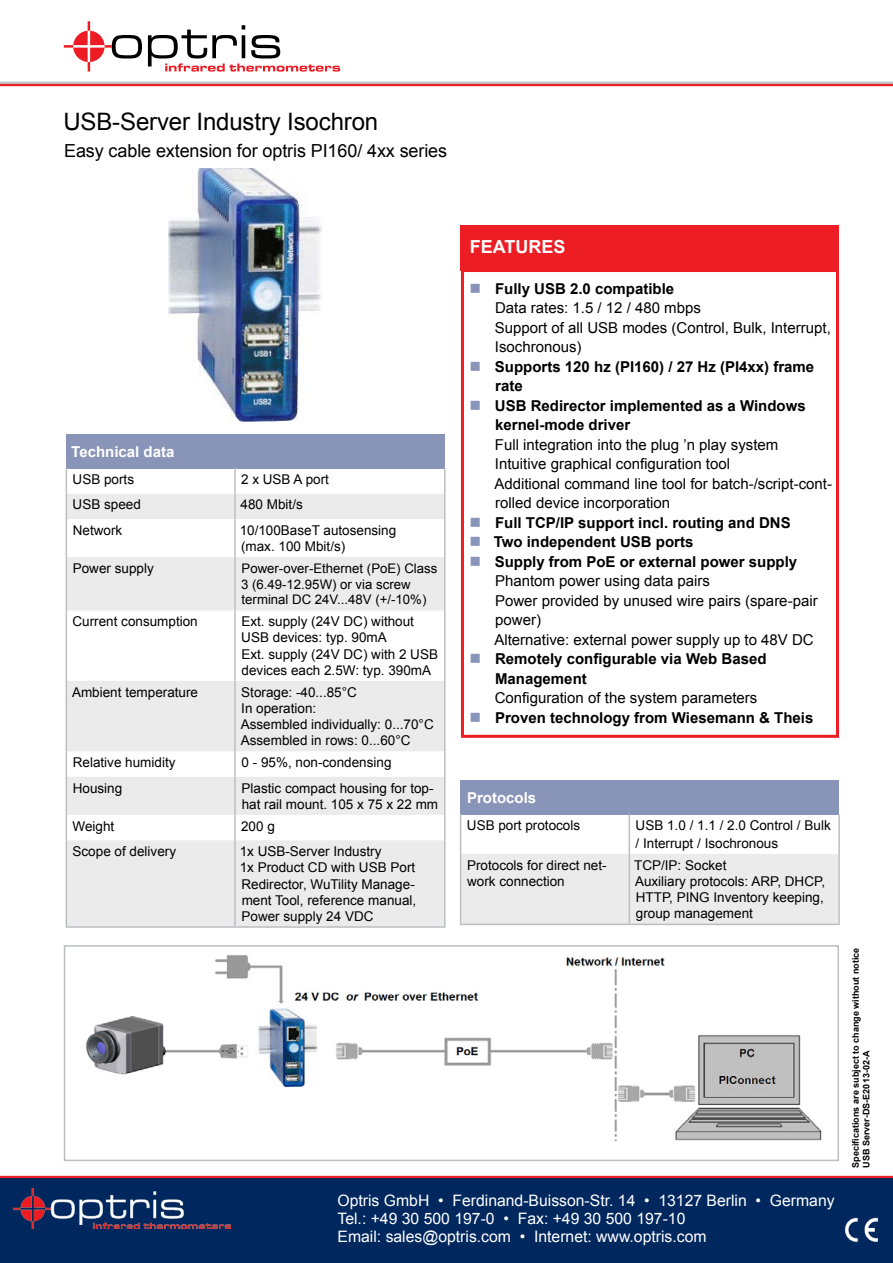
<style>
.page{position:relative;width:893px;height:1263px;background:#fff}
.page>*{position:absolute;margin:0;border:0;box-sizing:border-box;transform-origin:0 0}
.t1{font:24px "Arial";letter-spacing:-.005em;color:#000}
.t2{font:18px "Arial";letter-spacing:-.005em;color:#000}
.t3{font:700 18px "Arial";color:#fff}
.t4{font:15.75px/18px "Arial";color:#fff}
.t5{font:15px/19.5px "Arial";color:#000}
.t6{font:700 15px/19.5px "Arial";color:#000}
.t7{font:700 15px "Arial";color:#fff}
.t8{font:13.5px/16.2px "Arial";color:#000}
.t9{font:13.2px/15.9px "Arial";color:#000}
.t10{font:700 9px/10.8px "Arial";color:#000}
</style>
<div class="page">
<div style="left:461px;top:225px;width:378px;height:46px;background:#ed1d24"></div>
<svg style="left:148px;top:25px;width:192px;height:47px"></svg>
<svg style="left:64px;top:21px;width:78px;height:50px"></svg>
<div style="left:0;top:1178px;width:893px;height:85px;background:#00285e"></div>
<hr style="left:0;top:1176px;width:893px;height:2px;background:#ed1d24">
<hr style="left:0;top:84px;width:893px;height:2px;background:#ed1d24">
<hr style="left:0;top:82px;width:893px;height:2px;background:#bcbec0">
<img style="left:169px;top:169px;width:153px;height:252px">
<div style="left:461px;top:269px;width:378px;height:469px;border:3px solid #ed1d24"></div>
<div style="left:66px;top:434px;width:379px;height:34px;background:#8995b8"></div>
<svg style="left:67px;top:494px;width:377px;height:432px;fill:#ebebec"></svg>
<hr style="left:234px;top:468px;width:2px;height:26px;background:#bcbec0">
<hr style="left:444px;top:468px;width:2px;height:26px;background:#bcbec0">
<svg style="left:66px;top:468px;width:1px;height:51px"></svg>
<hr style="left:234px;top:494px;width:2px;height:25px;background:#bcbec0">
<hr style="left:444px;top:494px;width:2px;height:25px;background:#bcbec0">
<hr style="left:66px;top:519px;width:1px;height:38px;background:#bcbec0">
<hr style="left:234px;top:519px;width:2px;height:38px;background:#bcbec0">
<hr style="left:444px;top:519px;width:2px;height:38px;background:#bcbec0">
<hr style="left:66px;top:557px;width:1px;height:53px;background:#bcbec0">
<hr style="left:234px;top:557px;width:2px;height:53px;background:#bcbec0">
<hr style="left:444px;top:557px;width:2px;height:53px;background:#bcbec0">
<hr style="left:66px;top:610px;width:1px;height:71px;background:#bcbec0">
<hr style="left:234px;top:610px;width:2px;height:71px;background:#bcbec0">
<hr style="left:444px;top:610px;width:2px;height:71px;background:#bcbec0">
<hr style="left:66px;top:681px;width:1px;height:70px;background:#bcbec0">
<hr style="left:234px;top:681px;width:2px;height:70px;background:#bcbec0">
<hr style="left:444px;top:681px;width:2px;height:70px;background:#bcbec0">
<svg style="left:66px;top:751px;width:1px;height:26px"></svg>
<hr style="left:234px;top:751px;width:2px;height:26px;background:#bcbec0">
<hr style="left:444px;top:751px;width:2px;height:26px;background:#bcbec0">
<hr style="left:66px;top:777px;width:1px;height:38px;background:#bcbec0">
<hr style="left:234px;top:777px;width:2px;height:38px;background:#bcbec0">
<hr style="left:444px;top:777px;width:2px;height:38px;background:#bcbec0">
<svg style="left:66px;top:815px;width:1px;height:25px"></svg>
<hr style="left:234px;top:815px;width:2px;height:25px;background:#bcbec0">
<hr style="left:444px;top:815px;width:2px;height:25px;background:#bcbec0">
<hr style="left:66px;top:840px;width:1px;height:86px;background:#bcbec0">
<hr style="left:234px;top:840px;width:2px;height:86px;background:#bcbec0">
<hr style="left:444px;top:840px;width:2px;height:86px;background:#bcbec0">
<hr style="left:66px;top:926px;width:169px;height:2px;background:#bcbec0">
<hr style="left:235px;top:926px;width:211px;height:2px;background:#bcbec0">
<div style="left:461px;top:780px;width:378px;height:34px;background:#8995b8"></div>
<div style="left:461px;top:854px;width:377px;height:70px;background:#ebebec"></div>
<hr style="left:460px;top:814px;width:1px;height:40px;background:#bcbec0">
<hr style="left:629px;top:814px;width:1px;height:40px;background:#bcbec0">
<hr style="left:838px;top:814px;width:2px;height:40px;background:#bcbec0">
<hr style="left:460px;top:854px;width:1px;height:70px;background:#bcbec0">
<hr style="left:629px;top:854px;width:1px;height:70px;background:#bcbec0">
<hr style="left:838px;top:854px;width:2px;height:70px;background:#bcbec0">
<hr style="left:460px;top:924px;width:169px;height:1px;background:#bcbec0">
<hr style="left:629px;top:924px;width:211px;height:1px;background:#bcbec0">
<img style="left:86px;top:955px;width:736px;height:185px">
<img style="left:844px;top:1217px;width:34px;height:25px">
<img style="left:14px;top:1189px;width:216px;height:39px">
<div style="left:64px;top:945px;width:775px;height:216px;border:2px solid #bcbec0"></div>
<h1 class="t1" style="left:63px;top:106px;width:316px">USB-Server Industry Isochron</h1>
<h2 class="t2" style="left:64px;top:139px;width:384px">Easy cable extension for optris PI160/ 4xx series</h2>
<p class="t7" style="left:71px;top:441px;width:105px">Technical data</p>
<p class="t8" style="left:73px;top:471px;width:63px">USB ports</p>
<p class="t8" style="left:241px;top:471px;width:89px">2 x USB A port</p>
<p class="t8" style="left:73px;top:497px;width:70px">USB speed</p>
<p class="t8" style="left:241px;top:497px;width:64px">480 Mbit/s</p>
<p class="t8" style="left:73px;top:522px;width:51px">Network</p>
<p class="t8" style="left:240px;top:522px;width:158px">10/100BaseT autosensing (max. 100 Mbit/s)</p>
<p class="t8" style="left:73px;top:560px;width:83px">Power supply</p>
<p class="t9" style="left:241px;top:560px;width:198px">Power-over-Ethernet (PoE) Class<br>3 (6.49-12.95W) or via screw terminal DC 24V...48V (+/-10%)</p>
<p class="t8" style="left:72px;top:614px;width:127px">Current consumption</p>
<p class="t8" style="left:241px;top:614px;width:198px">Ext. supply (24V DC) without<br>USB devices: typ. 90mA<br>Ext. supply (24V DC) with 2 USB devices each 2.5W: typ. 390mA</p>
<p class="t8" style="left:72px;top:684px;width:128px">Ambient temperature</p>
<p class="t8" style="left:241px;top:684px;width:194px">Storage: -40...85°C<br>In operation:<br>Assembled individually: 0...70°C<br>Assembled in rows: 0...60°C</p>
<p class="t8" style="left:73px;top:754px;width:104px">Relative humidity</p>
<p class="t8" style="left:241px;top:754px;width:152px">0 - 95%, non-condensing</p>
<p class="t8" style="left:73px;top:780px;width:51px">Housing</p>
<p class="t8" style="left:241px;top:780px;width:198px">Plastic compact housing for top&shy;hat rail mount. 105 x 75 x 22 mm</p>
<p class="t8" style="left:73px;top:818px;width:43px">Weight</p>
<p class="t8" style="left:241px;top:818px;width:35px">200 g</p>
<p class="t8" style="left:73px;top:843px;width:105px">Scope of delivery</p>
<p class="t8" style="left:240px;top:843px;width:178px">1x USB-Server Industry<br>1x Product CD with USB Port<br>Redirector, WuTility Manage&shy;ment Tool, reference manual,<br>Power supply 24 VDC</p>
<h2 class="t3" style="left:470px;top:234px;width:97px">FEATURES</h2>
<p class="t6" style="left:495px;top:279px;width:181px">Fully USB 2.0 compatible</p>
<p class="t5" style="left:495px;top:298px;width:337px">Data rates: 1.5 / 12 / 480 mbps<br>Support of all USB modes (Control, Bulk, Interrupt,<br>Isochronous)</p>
<p class="t6" style="left:495px;top:357px;width:321px">Supports 120 hz (PI160) / 27 Hz (PI4xx) frame rate<br>USB Redirector implemented as a Windows kernel-mode driver</p>
<p class="t5" style="left:494px;top:435px;width:339px">Full integration into the plug ’n play system Intuitive graphical configuration tool<br>Additional command line tool for batch-/script-cont&shy;rolled device incorporation</p>
<p class="t6" style="left:494px;top:513px;width:305px">Full TCP/IP support incl. routing and DNS<br>Two independent USB ports<br>Supply from PoE or external power supply</p>
<p class="t5" style="left:494px;top:571px;width:325px">Phantom power using data pairs<br>Power provided by unused wire pairs (spare-pair power)<br>Alternative: external power supply up to 48V DC</p>
<p class="t6" style="left:495px;top:650px;width:273px">Remotely configurable via Web Based<br>Management</p>
<p class="t5" style="left:495px;top:688px;width:264px">Configuration of the system parameters</p>
<p class="t6" style="left:495px;top:708px;width:320px">Proven technology from Wiesemann &amp; Theis</p>
<p class="t7" style="left:467px;top:787px;width:71px">Protocols</p>
<p class="t8" style="left:467px;top:817px;width:115px">USB port protocols</p>
<p class="t8" style="left:636px;top:816px;width:197px;line-height:18px">USB 1.0 / 1.1 / 2.0 Control / Bulk / Interrupt / Isochronous</p>
<p class="t8" style="left:467px;top:857px;width:141px">Protocols for direct net&shy;work connection</p>
<p class="t8" style="left:634px;top:857px;width:193px">TCP/IP: Socket<br>Auxiliary protocols: ARP, DHCP,<br>HTTP, PING Inventory keeping, group management</p>
<p class="t4" style="left:338px;top:1192px;width:499px">Optris GmbH • Ferdinand-Buisson-Str. 14 • 13127 Berlin • Germany<br>Tel.: +49 30 500 197-0 • Fax: +49 30 500 197-10<br>Email: sales@optris.com • Internet: www.optris.com</p>
<p class="t10" style="left:850px;top:1167px;width:221px;rotate:-90deg">Specifications are subject to change without notice<br>USB Server-DS-E2013-02-A</p>
</div>
